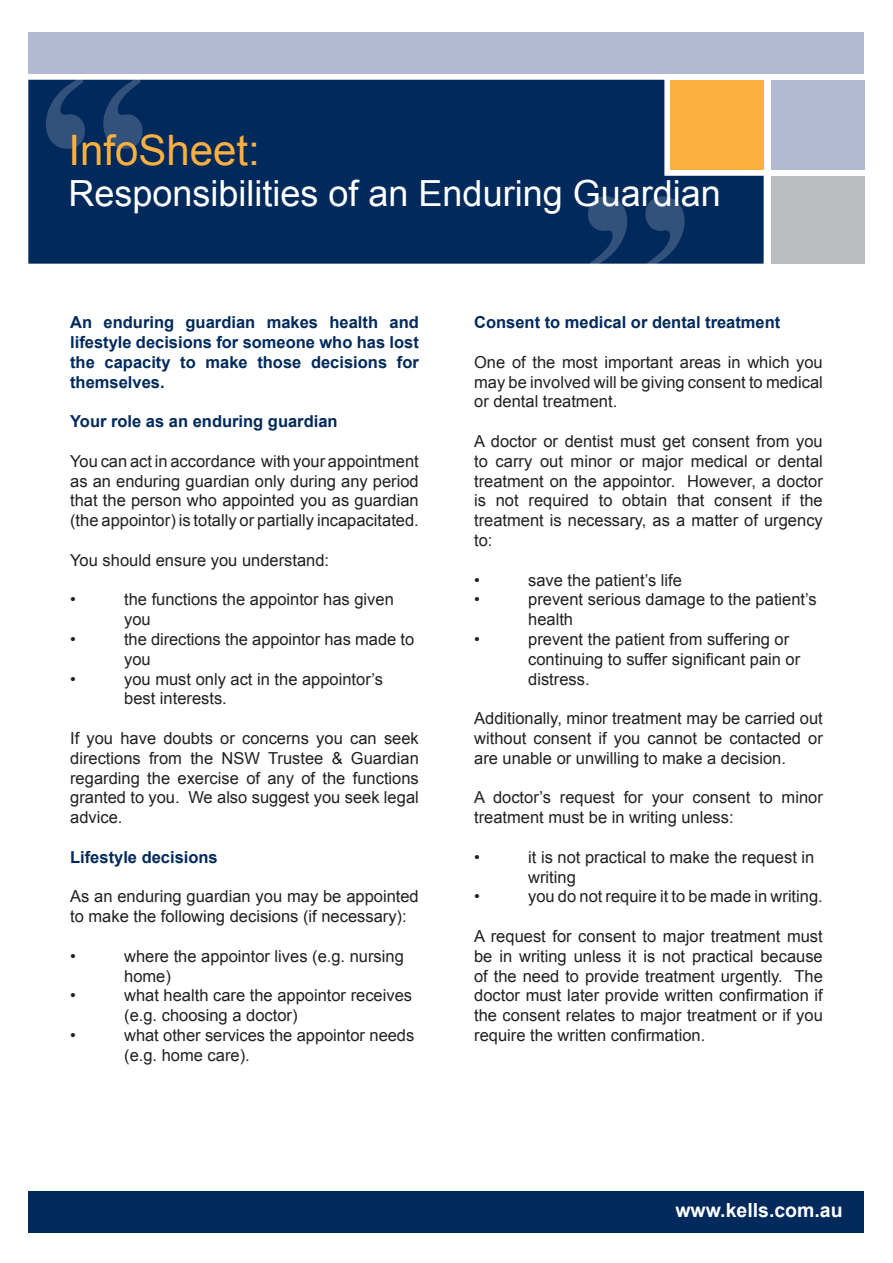
<style>
.page{position:relative;width:893px;height:1263px;background:#fff}
.page>*{position:absolute;margin:0;border:0;box-sizing:border-box;transform-origin:0 0}
.t1{font:42px "Arial";color:#fbb03f}
.t2{font:36px "Arial";color:#fff}
.t3{font:700 19.5px "Arial";color:#fff}
.t4{font:16.5px/19.8px "Arial";color:#231f20}
.t5{font:700 16.5px/19.8px "Arial";color:#00295c;text-align:justify}
</style>
<div class="page">
<div style="left:28px;top:80px;width:736px;height:184px;background:#00295c"></div>
<div style="left:671px;top:80px;width:93px;height:90px;background:#fbb03f"></div>
<div style="left:771px;top:80px;width:93px;height:90px;background:#b1bad2"></div>
<div style="left:771px;top:176px;width:93px;height:88px;background:#bcbdc0"></div>
<div style="left:28px;top:32px;width:836px;height:42px;background:#b1bad2"></div>
<div style="left:28px;top:1191px;width:836px;height:41px;background:#00295c"></div>
<svg style="left:46px;top:79px;width:96px;height:70px;background:#193d6b"></svg>
<svg style="left:588px;top:196px;width:97px;height:68px;background:#173c6a"></svg>
<h1 class="t1" style="left:68px;top:126px;width:193px">InfoSheet:</h1>
<h2 class="t2" style="left:68px;top:173px;width:654px">Responsibilities of an Enduring Guardian</h2>
<p class="t5" style="left:70px;top:312px;width:350px">An enduring guardian makes health and lifestyle decisions for someone who has lost the capacity to make those decisions for themselves.</p>
<p class="t5" style="left:70px;top:411px;width:269px">Your role as an enduring guardian</p>
<p class="t4" style="left:70px;top:451px;width:350px;text-align:justify">You can act in accordance with your appointment as an enduring guardian only during any period that the person who appointed you as guardian (the appointor) is totally or partially incapacitated.</p>
<p class="t4" style="left:70px;top:550px;width:260px">You should ensure you understand:</p>
<p class="t4" style="left:70px;top:590px;width:7px">•</p>
<p class="t4" style="left:124px;top:590px;width:271px">the functions the appointor has given you</p>
<p class="t4" style="left:70px;top:629px;width:7px">•</p>
<p class="t4" style="left:124px;top:629px;width:292px">the directions the appointor has made to you</p>
<p class="t4" style="left:70px;top:669px;width:7px">•</p>
<p class="t4" style="left:124px;top:669px;width:260px">you must only act in the appointor’s best interests.</p>
<p class="t4" style="left:70px;top:728px;width:350px;text-align:justify">If you have doubts or concerns you can seek directions from the NSW Trustee &amp; Guardian regarding the exercise of any of the functions granted to you. We also suggest you seek legal advice.</p>
<p class="t5" style="left:70px;top:847px;width:149px">Lifestyle decisions</p>
<p class="t4" style="left:70px;top:887px;width:350px">As an enduring guardian you may be appointed to make the following decisions (if necessary):</p>
<p class="t4" style="left:70px;top:946px;width:7px">•</p>
<p class="t4" style="left:124px;top:946px;width:281px">where the appointor lives (e.g. nursing home)</p>
<p class="t4" style="left:70px;top:986px;width:7px">•</p>
<p class="t4" style="left:124px;top:986px;width:289px">what health care the appointor receives (e.g. choosing a doctor)</p>
<p class="t4" style="left:70px;top:1025px;width:7px">•</p>
<p class="t4" style="left:124px;top:1025px;width:292px">what other services the appointor needs (e.g. home care).</p>
<p class="t5" style="left:474px;top:312px;width:308px">Consent to medical or dental treatment</p>
<p class="t4" style="left:474px;top:352px;width:350px;text-align:justify">One of the most important areas in which you may be involved will be giving consent to medical or dental treatment.</p>
<p class="t4" style="left:474px;top:431px;width:350px;text-align:justify">A doctor or dentist must get consent from you to carry out minor or major medical or dental treatment on the appointor. However, a doctor is not required to obtain that consent if the treatment is necessary, as a matter of urgency to:</p>
<p class="t4" style="left:474px;top:570px;width:7px">•</p>
<p class="t4" style="left:528px;top:570px;width:155px">save the patient’s life</p>
<p class="t4" style="left:474px;top:590px;width:7px">•</p>
<p class="t4" style="left:528px;top:590px;width:290px">prevent serious damage to the patient’s health</p>
<p class="t4" style="left:474px;top:629px;width:7px">•</p>
<p class="t4" style="left:528px;top:629px;width:274px">prevent the patient from suffering or continuing to suffer significant pain or distress.</p>
<p class="t4" style="left:474px;top:708px;width:350px;text-align:justify">Additionally, minor treatment may be carried out without consent if you cannot be contacted or are unable or unwilling to make a decision.</p>
<p class="t4" style="left:474px;top:788px;width:350px">A doctor’s request for your consent to minor treatment must be in writing unless:</p>
<p class="t4" style="left:474px;top:847px;width:7px">•</p>
<p class="t4" style="left:528px;top:847px;width:288px">it is not practical to make the request in writing</p>
<p class="t4" style="left:474px;top:887px;width:7px">•</p>
<p class="t4" style="left:528px;top:887px;width:296px">you do not require it to be made in writing.</p>
<p class="t4" style="left:474px;top:926px;width:350px;text-align:justify">A request for consent to major treatment must be in writing unless it is not practical because of the need to provide treatment urgently. The doctor must later provide written confirmation if the consent relates to major treatment or if you require the written confirmation.</p>
<p class="t3" style="left:675px;top:1199px;width:169px">www.kells.com.au</p>
</div>
